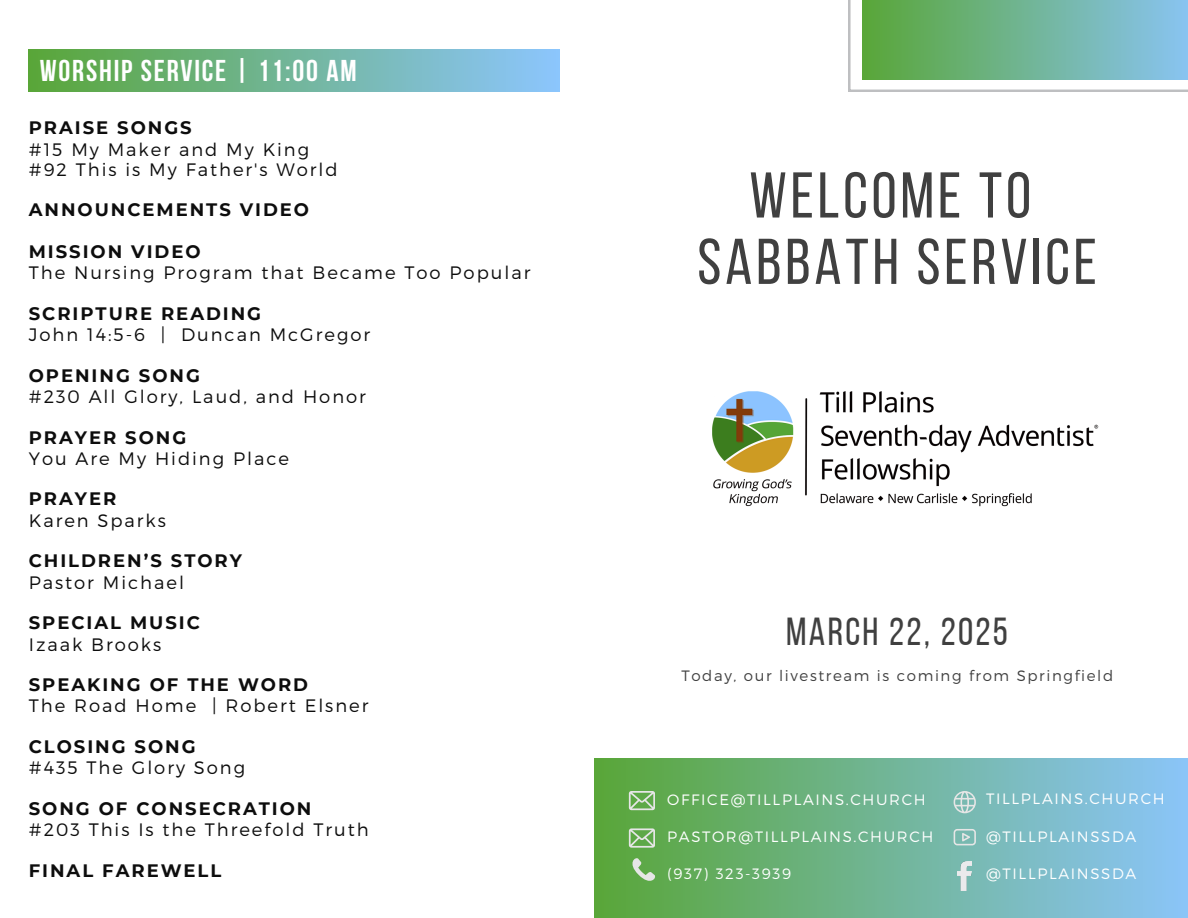
<style>
.page{position:relative;width:1188px;height:918px;background:#fff}
.page>*{position:absolute;margin:0;border:0;box-sizing:border-box;transform-origin:0 0}
.t1{font:64.5px/66.3px "Bebas Neue";letter-spacing:.06em;color:#404040;text-align:center}
.t2{font:39px "Bebas Neue";letter-spacing:.06em;color:#404040}
.t3{font:700 30px "Bebas Neue";letter-spacing:.06em;color:#fff}
.t4{font:300 18px/21.3px "Montserrat";letter-spacing:.11em;color:#0d0d0d}
.t5{font:700 18px/21.3px "Montserrat";letter-spacing:.11em;color:#0d0d0d}
.t6{font:300 15px "Montserrat";letter-spacing:.11em;color:#fff}
.t7{font:300 15px "Montserrat";letter-spacing:.11em;color:#404040}
.s1{font-weight:700}
.s2{font-weight:300}
</style>
<div class="page">
<div style="left:29px;top:50px;width:530px;height:42px;background:linear-gradient(to right,#59a638,#8bc6fd)"></div>
<img style="left:712px;top:391px;width:387px;height:116px">
<svg style="left:848px;top:0;width:340px;height:91px"></svg>
<div style="left:862px;top:0;width:326px;height:79px;background:linear-gradient(to right,#59a638,#88c4f0)"></div>
<div style="left:594px;top:758px;width:594px;height:160px;background:linear-gradient(to right,#59a638,#8ac5f8)"></div>
<img style="left:958px;top:861px;width:13px;height:29px">
<svg style="left:627px;top:856px;width:30px;height:31px"></svg>
<svg style="left:629px;top:791px;width:26px;height:19px"></svg>
<svg style="left:629px;top:828px;width:26px;height:20px"></svg>
<svg style="left:954px;top:829px;width:22px;height:16px"></svg>
<svg style="left:954px;top:791px;width:22px;height:22px"></svg>
<h3 class="t3" style="left:40px;top:58px;width:318px">WORSHIP SERVICE | 11:00 AM</h3>
<h5 class="t4" style="left:29px;top:116px;width:310px;line-height:20.9px"><span class="s1">PRAISE SONGS<br></span>#15 My Maker and My King #92 This is My Father's World</h5>
<h5 class="t5" style="left:29px;top:199px;width:282px">ANNOUNCEMENTS VIDEO</h5>
<h5 class="t4" style="left:29px;top:240px;width:503px"><span class="s1">MISSION VIDEO<br></span>The Nursing Program that Became Too Popular</h5>
<h5 class="t4" style="left:29px;top:302px;width:343px"><span class="s1">SCRIPTURE READING<br></span>John 14:5-6 | Duncan McGregor</h5>
<h5 class="t4" style="left:29px;top:364px;width:339px"><span class="s1">OPENING SONG<br></span>#230 All Glory, Laud, and Honor</h5>
<h5 class="t4" style="left:29px;top:426px;width:262px"><span class="s1">PRAYER SONG<br></span>You Are My Hiding Place</h5>
<h5 class="t4" style="left:29px;top:487px;width:139px"><span class="s1">PRAYER<br></span>Karen Sparks</h5>
<h4 class="t5" style="left:29px;top:550px;width:215px">CHILDREN’S STORY<br><span class="s2">Pastor Michael</span></h4>
<h1 class="t5" style="left:29px;top:612px;width:173px">SPECIAL MUSIC<br><span class="s2">Izaak Brooks</span></h1>
<p class="t4" style="left:29px;top:673px;width:341px"><span class="s1">SPEAKING OF THE WORD<br></span>The Road Home | Robert Elsner</p>
<h2 class="t4" style="left:29px;top:735px;width:218px"><span class="s1">CLOSING SONG </span>#435 The Glory Song</h2>
<p class="t4" style="left:29px;top:797px;width:341px"><span class="s1">SONG OF CONSECRATION<br></span>#203 This Is the Threefold Truth</p>
<p class="t5" style="left:29px;top:860px;width:194px">FINAL FAREWELL</p>
<h5 class="t1" style="left:697px;top:168px;width:401px">WELCOME TO<br>SABBATH SERVICE</h5>
<h4 class="t2" style="left:786px;top:616px;width:223px">MARCH 22, 2025</h4>
<h5 class="t7" style="left:681px;top:666px;width:433px">Today, our livestream is coming from Springfield</h5>
<h5 class="t6" style="left:667px;top:790px;width:260px">OFFICE@TILLPLAINS.CHURCH</h5>
<h5 class="t6" style="left:667px;top:827px;width:268px">PASTOR@TILLPLAINS.CHURCH</h5>
<h5 class="t6" style="left:667px;top:864px;width:125px">(937) 323-3939</h5>
<h5 class="t6" style="left:986px;top:789px;width:180px">TILLPLAINS.CHURCH</h5>
<h5 class="t6" style="left:986px;top:827px;width:152px">@TILLPLAINSSDA</h5>
<h5 class="t6" style="left:986px;top:864px;width:152px">@TILLPLAINSSDA</h5>
</div>
